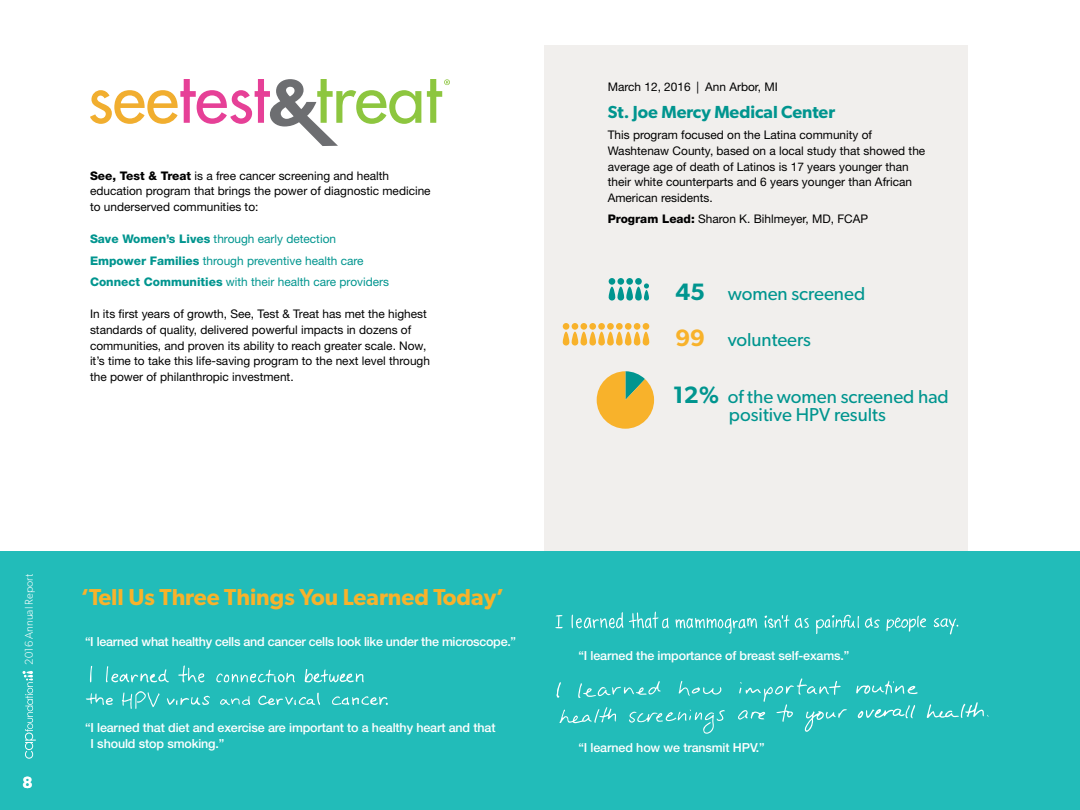
<style>
.page{position:relative;width:1080px;height:810px;background:#fff}
.page>*{position:absolute;margin:0;border:0;box-sizing:border-box;transform-origin:0 0}
.t1{font:600 23.12px "Gibson";color:#f8b22b}
.t2{font:18.75px/18.8px "Gibson";color:#00958f;text-align:center}
.t3{font:600 17.5px "Gibson";color:#00958f}
.t4{font:600 16.25px "Gibson";color:#fff}
.t5{font:500 12.5px/15.6px "Helvetica Neue LT Std";letter-spacing:-.01em;color:#fff}
.t6{font:11.88px/15.6px "Helvetica Neue LT Std";color:#000}
.t7{font:11.88px/21.2px "Helvetica Neue LT Std";color:#00958f}
.t8{font:300 11.25px "Gibson";color:#fff}
.s1{font-weight:800}
.s2{font-weight:600;font-size:23.75px}
.s3{font-weight:600;font-size:23.75px;color:#f8b22b}
</style>
<div class="page">
<div style="left:544px;top:45px;width:424px;height:506px;background:#f1efed"></div>
<div style="left:0;top:551px;width:1080px;height:259px;background:#22bcb9"></div>
<svg style="left:427px;top:79px;width:23px;height:44px"></svg>
<svg style="left:90px;top:79px;width:331px;height:67px"></svg>
<svg style="left:597px;top:371px;width:57px;height:58px"></svg>
<div style="left:609px;top:278px;width:6px;height:7px;background:#00958f;border-radius:50%"></div>
<div style="left:609px;top:287px;width:6px;height:14px;background:#00958f;border-radius:3px"></div>
<div style="left:617px;top:278px;width:7px;height:7px;background:#00958f;border-radius:50%"></div>
<svg style="left:617px;top:287px;width:7px;height:14px"></svg>
<div style="left:626px;top:278px;width:7px;height:7px;background:#00958f;border-radius:50%"></div>
<svg style="left:626px;top:287px;width:7px;height:14px"></svg>
<div style="left:635px;top:278px;width:7px;height:7px;background:#00958f;border-radius:50%"></div>
<svg style="left:635px;top:287px;width:7px;height:14px"></svg>
<svg style="left:644px;top:283px;width:5px;height:6px"></svg>
<div style="left:644px;top:290px;width:5px;height:11px;background:#00958f;border-radius:3px"></div>
<div style="left:616px;top:323px;width:7px;height:7px;background:#f8b22b;border-radius:50%"></div>
<svg style="left:616px;top:332px;width:7px;height:14px"></svg>
<div style="left:625px;top:323px;width:7px;height:7px;background:#f8b22b;border-radius:50%"></div>
<svg style="left:625px;top:332px;width:7px;height:14px"></svg>
<div style="left:634px;top:323px;width:6px;height:7px;background:#f8b22b;border-radius:50%"></div>
<div style="left:634px;top:332px;width:6px;height:14px;background:#f8b22b;border-radius:3px"></div>
<div style="left:643px;top:323px;width:6px;height:7px;background:#f8b22b;border-radius:50%"></div>
<div style="left:643px;top:332px;width:6px;height:14px;background:#f8b22b;border-radius:3px"></div>
<div style="left:581px;top:323px;width:6px;height:7px;background:#f8b22b;border-radius:50%"></div>
<div style="left:581px;top:332px;width:6px;height:14px;background:#f8b22b;border-radius:3px"></div>
<div style="left:589px;top:323px;width:7px;height:7px;background:#f8b22b;border-radius:50%"></div>
<svg style="left:589px;top:332px;width:7px;height:14px"></svg>
<div style="left:598px;top:323px;width:7px;height:7px;background:#f8b22b;border-radius:50%"></div>
<svg style="left:598px;top:332px;width:7px;height:14px"></svg>
<div style="left:607px;top:323px;width:7px;height:7px;background:#f8b22b;border-radius:50%"></div>
<svg style="left:607px;top:332px;width:7px;height:14px"></svg>
<div style="left:563px;top:323px;width:6px;height:7px;background:#f8b22b;border-radius:50%"></div>
<div style="left:563px;top:332px;width:6px;height:14px;background:#f8b22b;border-radius:3px"></div>
<div style="left:572px;top:323px;width:6px;height:7px;background:#f8b22b;border-radius:50%"></div>
<div style="left:572px;top:332px;width:6px;height:14px;background:#f8b22b;border-radius:3px"></div>
<svg style="left:122px;top:691px;width:38px;height:18px"></svg>
<svg style="left:86px;top:693px;width:27px;height:12px"></svg>
<svg style="left:178px;top:665px;width:27px;height:18px"></svg>
<svg style="left:305px;top:669px;width:59px;height:14px"></svg>
<svg style="left:220px;top:696px;width:30px;height:9px"></svg>
<svg style="left:90px;top:666px;width:2px;height:16px"></svg>
<svg style="left:106px;top:666px;width:63px;height:17px"></svg>
<svg style="left:332px;top:696px;width:56px;height:9px"></svg>
<svg style="left:216px;top:670px;width:79px;height:13px"></svg>
<svg style="left:258px;top:693px;width:62px;height:12px"></svg>
<svg style="left:167px;top:696px;width:43px;height:9px"></svg>
<svg style="left:22px;top:671px;width:14px;height:88px"></svg>
<svg style="left:679px;top:681px;width:43px;height:15px"></svg>
<svg style="left:858px;top:705px;width:57px;height:13px"></svg>
<svg style="left:560px;top:707px;width:56px;height:16px"></svg>
<svg style="left:556px;top:682px;width:5px;height:16px"></svg>
<svg style="left:578px;top:681px;width:83px;height:17px"></svg>
<svg style="left:738px;top:678px;width:109px;height:54px"></svg>
<svg style="left:856px;top:681px;width:62px;height:14px"></svg>
<svg style="left:629px;top:710px;width:96px;height:24px"></svg>
<svg style="left:927px;top:702px;width:62px;height:16px"></svg>
<svg style="left:629px;top:611px;width:40px;height:18px"></svg>
<svg style="left:865px;top:617px;width:15px;height:11px"></svg>
<svg style="left:676px;top:618px;width:81px;height:16px"></svg>
<svg style="left:572px;top:612px;width:51px;height:17px"></svg>
<svg style="left:886px;top:616px;width:40px;height:16px"></svg>
<svg style="left:555px;top:615px;width:8px;height:13px"></svg>
<svg style="left:764px;top:615px;width:45px;height:13px"></svg>
<svg style="left:816px;top:615px;width:43px;height:19px"></svg>
<svg style="left:934px;top:618px;width:24px;height:17px"></svg>
<p class="t6" style="left:90px;top:168px;width:342px"><span class="s1">See, Test &amp; Treat</span> is a free cancer screening and health education program that brings the power of diagnostic medicine to underserved communities to:</p>
<p class="t7" style="left:90px;top:228px;width:301px"><span class="s1">Save Women’s Lives</span> through early detection<br><span class="s1">Empower Families</span> through preventive health care<br><span class="s1">Connect Communities</span> with their health care providers</p>
<p class="t6" style="left:90px;top:306px;width:342px">In its first years of growth, See, Test &amp; Treat has met the highest standards of quality, delivered powerful impacts in dozens of communities, and proven its ability to reach greater scale. Now, it’s time to take this life-saving program to the next level through the power of philanthropic investment.</p>
<p class="t8" style="left:22px;top:665px;width:92px;rotate:-90deg">2016 Annual Report</p>
<h3 class="t4" style="left:22px;top:772px;width:12px">8</h3>
<h1 class="t1" style="left:81px;top:583px;width:425px">‘Tell Us Three Things You Learned Today’</h1>
<p class="t5" style="left:85px;top:634px;width:433px">“I learned what healthy cells and cancer cells look like under the microscope.”</p>
<p class="t5" style="left:91px;top:720px;width:406px;text-indent:-6px">“I learned that diet and exercise are important to a healthy heart and that<br>I should stop smoking.”</p>
<p class="t6" style="left:608px;top:79px;width:172px">March 12, 2016 | Ann Arbor, MI</p>
<h3 class="t3" style="left:608px;top:102px;width:229px">St. Joe Mercy Medical Center</h3>
<p class="t6" style="left:608px;top:127px;width:319px">This program focused on the Latina community of Washtenaw County, based on a local study that showed the average age of death of Latinos is 17 years younger than their white counterparts and 6 years younger than African American residents.</p>
<p class="t6" style="left:608px;top:211px;width:262px"><span class="s1">Program Lead:</span> Sharon K. Bihlmeyer, MD, FCAP</p>
<h2 class="t2" style="left:675px;top:284px;width:191px"><span class="s2">45</span> women screened</h2>
<h2 class="t2" style="left:675px;top:329px;width:137px"><span class="s3">99</span> volunteers</h2>
<h2 class="t2" style="left:673px;top:386px;width:278px"><span class="s2">12%</span> of the women screened had positive HPV results</h2>
<p class="t5" style="left:578px;top:648px;width:273px">“I learned the importance of breast self-exams.”</p>
<p class="t5" style="left:578px;top:739px;width:188px">“I learned how we transmit HPV.”</p>
</div>
